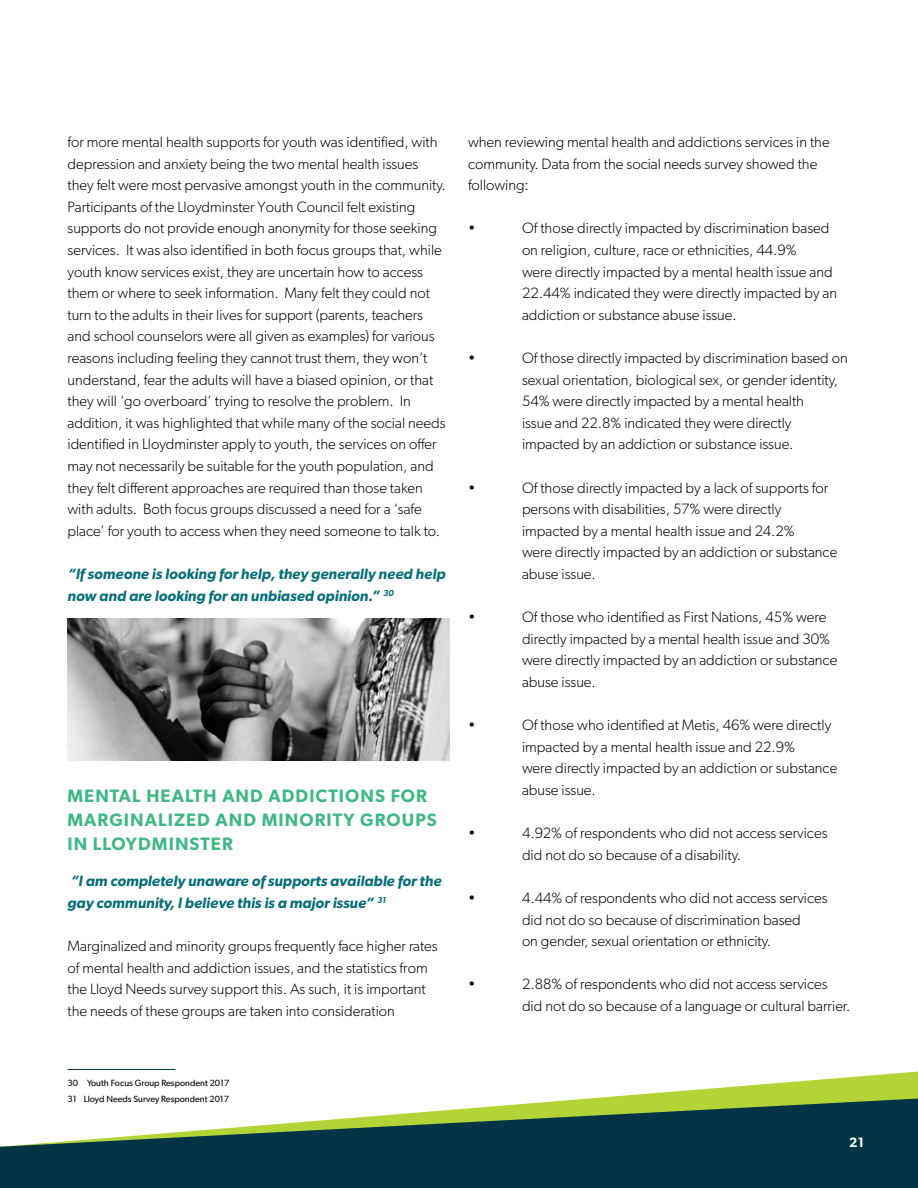
<style>
.page{position:relative;width:918px;height:1188px;background:#fff}
.page>*{position:absolute;margin:0;border:0;box-sizing:border-box;transform-origin:0 0}
.t1{font:600 18px/24px "Gibson";letter-spacing:.06em;color:#40b885}
.t2{font:300 15px/21.6px "Gibson";color:#000}
.t3{font:italic 600 15px/21.6px "Gibson";color:#086e78}
.t4{font:600 13.5px "Gibson";color:#fff}
.t5{font:9px/16.5px "Gibson";color:#000}
</style>
<div class="page">
<hr style="left:68px;top:1069px;width:108px;height:1px;background:#023446">
<svg style="left:584px;top:1072px;width:334px;height:27px"></svg>
<svg style="left:0;top:1099px;width:918px;height:89px;fill:#023446"></svg>
<img style="left:68px;top:618px;width:382px;height:142px">
<p class="t2" style="left:68px;top:131px;width:380px">for more mental health supports for youth was identified, with depression and anxiety being the two mental health issues they felt were most pervasive amongst youth in the community.<br>Participants of the Lloydminster Youth Council felt existing supports do not provide enough anonymity for those seeking services. It was also identified in both focus groups that, while youth know services exist, they are uncertain how to access them or where to seek information. Many felt they could not turn to the adults in their lives for support (parents, teachers and school counselors were all given as examples) for various reasons including feeling they cannot trust them, they won’t understand, fear the adults will have a biased opinion, or that they will ‘go overboard’ trying to resolve the problem. In addition, it was highlighted that while many of the social needs identified in Lloydminster apply to youth, the services on offer may not necessarily be suitable for the youth population, and they felt different approaches are required than those taken with adults. Both focus groups discussed a need for a ‘safe place’ for youth to access when they need someone to talk to.</p>
<p class="t3" style="left:68px;top:563px;width:379px">“If someone is looking for help, they generally need help now and are looking for an unbiased opinion.” <sup>30</sup></p>
<p class="t1" style="left:68px;top:783px;width:371px">MENTAL HEALTH AND ADDICTIONS FOR<br>MARGINALIZED AND MINORITY GROUPS<br>IN LLOYDMINSTER</p>
<p class="t3" style="left:68px;top:870px;width:376px">“I am completely unaware of supports available for the gay community, I believe this is a major issue” <sup>31</sup></p>
<p class="t2" style="left:68px;top:935px;width:372px">Marginalized and minority groups frequently face higher rates of mental health and addiction issues, and the statistics from the Lloyd Needs survey support this. As such, it is important the needs of these groups are taken into consideration</p>
<p class="t2" style="left:468px;top:131px;width:363px">when reviewing mental health and addictions services in the community. Data from the social needs survey showed the following:</p>
<p class="t2" style="left:468px;top:217px;width:9px">•</p>
<p class="t2" style="left:522px;top:217px;width:317px">Of those directly impacted by discrimination based on religion, culture, race or ethnicities, 44.9%<br>were directly impacted by a mental health issue and 22.44% indicated they were directly impacted by an addiction or substance abuse issue.</p>
<p class="t2" style="left:468px;top:347px;width:9px">•</p>
<p class="t2" style="left:522px;top:347px;width:327px">Of those directly impacted by discrimination based on sexual orientation, biological sex, or gender identity, 54% were directly impacted by a mental health<br>issue and 22.8% indicated they were directly impacted by an addiction or substance issue.</p>
<p class="t2" style="left:468px;top:476px;width:9px">•</p>
<p class="t2" style="left:522px;top:476px;width:317px">Of those directly impacted by a lack of supports for persons with disabilities, 57% were directly impacted by a mental health issue and 24.2%<br>were directly impacted by an addiction or substance abuse issue.</p>
<p class="t2" style="left:468px;top:606px;width:9px">•</p>
<p class="t2" style="left:522px;top:606px;width:317px">Of those who identified as First Nations, 45% were directly impacted by a mental health issue and 30% were directly impacted by an addiction or substance abuse issue.</p>
<p class="t2" style="left:468px;top:714px;width:9px">•</p>
<p class="t2" style="left:522px;top:714px;width:317px">Of those who identified at Metis, 46% were directly impacted by a mental health issue and 22.9%<br>were directly impacted by an addiction or substance abuse issue.</p>
<p class="t2" style="left:468px;top:822px;width:9px">•</p>
<p class="t2" style="left:522px;top:822px;width:307px">4.92% of respondents who did not access services did not do so because of a disability.</p>
<p class="t2" style="left:468px;top:887px;width:9px">•</p>
<p class="t2" style="left:522px;top:887px;width:307px">4.44% of respondents who did not access services did not do so because of discrimination based<br>on gender, sexual orientation or ethnicity.</p>
<p class="t2" style="left:468px;top:973px;width:9px">•</p>
<p class="t2" style="left:522px;top:973px;width:330px">2.88% of respondents who did not access services did not do so because of a language or cultural barrier.</p>
<p class="t5" style="left:68px;top:1075px;width:163px">30 Youth Focus Group Respondent 2017<br>31 Lloyd Needs Survey Respondent 2017</p>
<p class="t4" style="left:849px;top:1134px;width:16px">21</p>
</div>
